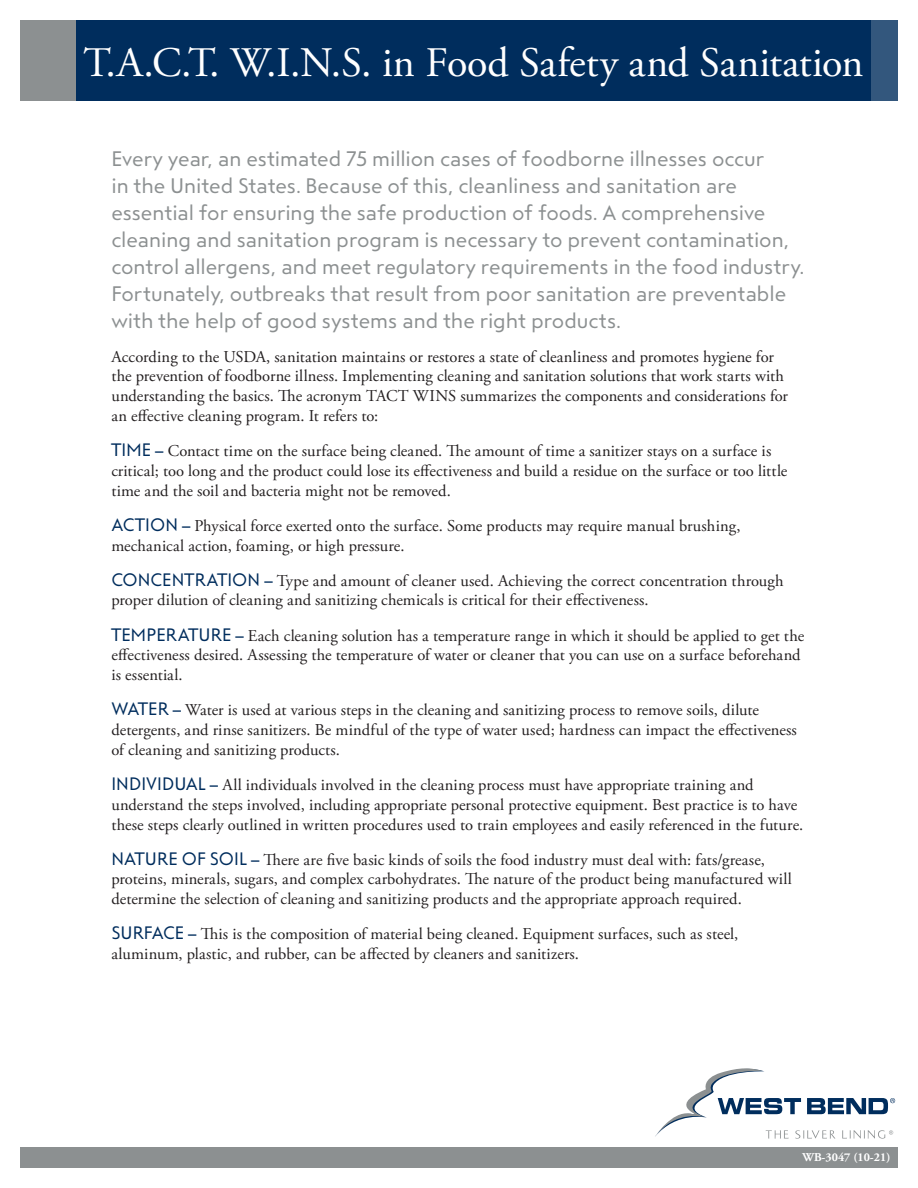
<style>
.page{position:relative;width:918px;height:1188px;background:#fff}
.page>*{position:absolute;margin:0;border:0;box-sizing:border-box;transform-origin:0 0}
.t1{font:42px "Adobe Garamond Pro";letter-spacing:-.005em;color:#fff}
.t2{font:21px/27px "Steagal Re";letter-spacing:-.005em;color:#8c9091}
.t3{font:16.5px/19.8px "Adobe Garamond Pro";letter-spacing:.005em;color:#231f20}
.t4{font:700 12px "Adobe Garamond Pro";color:#fff}
.s1{font-family:"Steagal Re";font-size:18px;color:#002d5d}
</style>
<div class="page">
<div style="left:76px;top:20px;width:795px;height:81px;background:#002d5d"></div>
<div style="left:871px;top:20px;width:27px;height:81px;background:#33577d"></div>
<div style="left:20px;top:20px;width:56px;height:81px;background:#8c9091"></div>
<div style="left:20px;top:1148px;width:878px;height:20px;background:#8c9091"></div>
<svg style="left:655px;top:1068px;width:240px;height:71px"></svg>
<h1 class="t1" style="left:83px;top:37px;width:782px">T.A.C.T. W.I.N.S. in Food Safety and Sanitation</h1>
<p class="t2" style="left:111px;top:146px;width:694px">Every year, an estimated 75 million cases of foodborne illnesses occur<br>in the United States. Because of this, cleanliness and sanitation are essential for ensuring the safe production of foods. A comprehensive cleaning and sanitation program is necessary to prevent contamination, control allergens, and meet regulatory requirements in the food industry.<br>Fortunately, outbreaks that result from poor sanitation are preventable with the help of good systems and the right products.</p>
<p class="t3" style="left:111px;top:347px;width:678px">According to the USDA, sanitation maintains or restores a state of cleanliness and promotes hygiene for the prevention of foodborne illness. Implementing cleaning and sanitation solutions that work starts with understanding the basics. The acronym TACT WINS summarizes the components and considerations for an effective cleaning program. It refers to:</p>
<p class="t3" style="left:111px;top:442px;width:678px"><span class="s1">TIME –</span> Contact time on the surface being cleaned. The amount of time a sanitizer stays on a surface is critical; too long and the product could lose its effectiveness and build a residue on the surface or too little time and the soil and bacteria might not be removed.</p>
<p class="t3" style="left:111px;top:516px;width:631px"><span class="s1">ACTION –</span> Physical force exerted onto the surface. Some products may require manual brushing, mechanical action, foaming, or high pressure.</p>
<p class="t3" style="left:111px;top:571px;width:674px"><span class="s1">CONCENTRATION –</span> Type and amount of cleaner used. Achieving the correct concentration through proper dilution of cleaning and sanitizing chemicals is critical for their effectiveness.</p>
<p class="t3" style="left:111px;top:626px;width:694px"><span class="s1">TEMPERATURE –</span> Each cleaning solution has a temperature range in which it should be applied to get the effectiveness desired. Assessing the temperature of water or cleaner that you can use on a surface beforehand is essential.</p>
<p class="t3" style="left:111px;top:701px;width:687px"><span class="s1">WATER –</span> Water is used at various steps in the cleaning and sanitizing process to remove soils, dilute detergents, and rinse sanitizers. Be mindful of the type of water used; hardness can impact the effectiveness of cleaning and sanitizing products.</p>
<p class="t3" style="left:111px;top:775px;width:693px"><span class="s1">INDIVIDUAL –</span> All individuals involved in the cleaning process must have appropriate training and understand the steps involved, including appropriate personal protective equipment. Best practice is to have these steps clearly outlined in written procedures used to train employees and easily referenced in the future.</p>
<p class="t3" style="left:111px;top:850px;width:682px"><span class="s1">NATURE OF SOIL –</span> There are five basic kinds of soils the food industry must deal with: fats/grease, proteins, minerals, sugars, and complex carbohydrates. The nature of the product being manufactured will determine the selection of cleaning and sanitizing products and the appropriate approach required.</p>
<p class="t3" style="left:111px;top:925px;width:628px"><span class="s1">SURFACE –</span> This is the composition of material being cleaned. Equipment surfaces, such as steel, aluminum, plastic, and rubber, can be affected by cleaners and sanitizers.</p>
<p class="t4" style="left:803px;top:1150px;width:89px">WB-3047 (10-21)</p>
</div>
